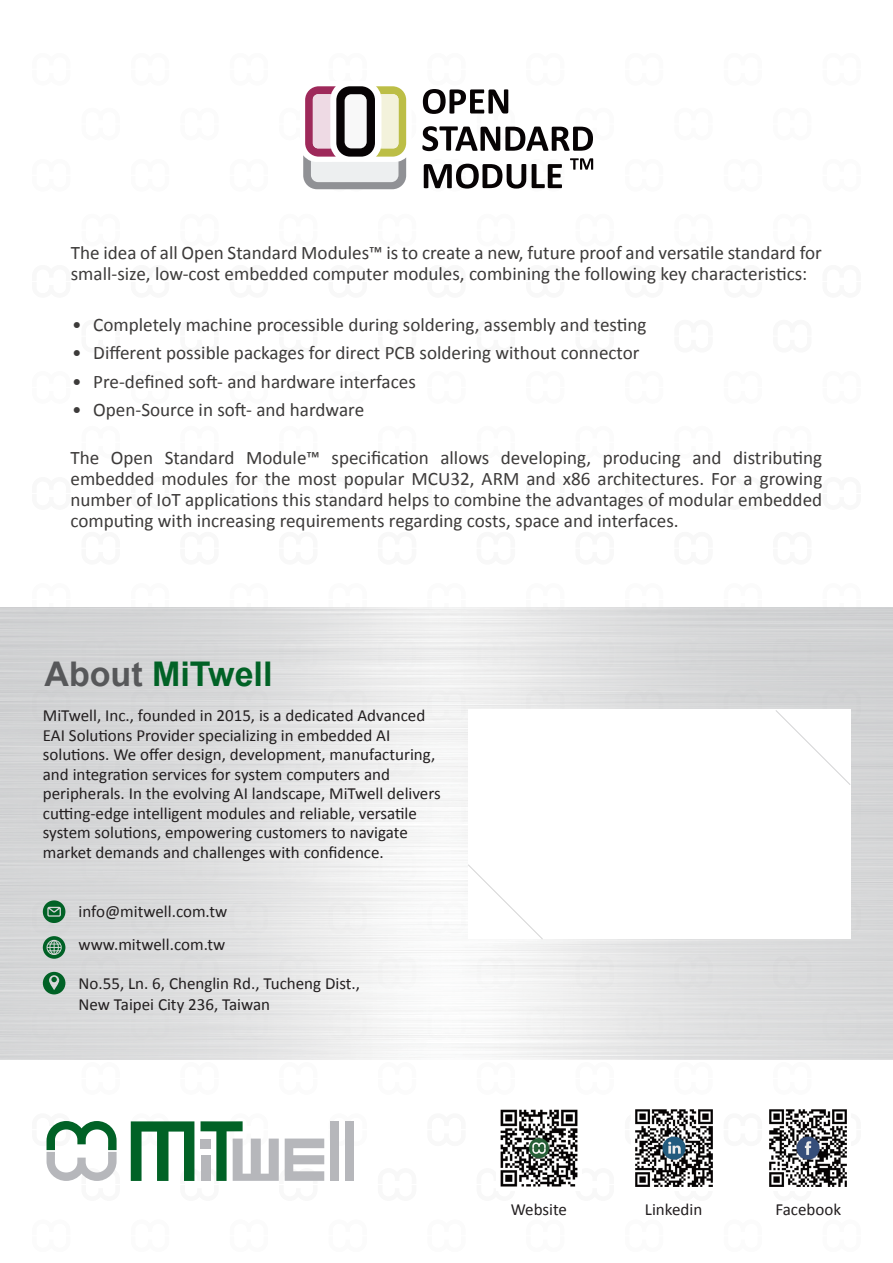
<style>
.page{position:relative;width:893px;height:1263px;background:#fff}
.page>*{position:absolute;margin:0;border:0;box-sizing:border-box;transform-origin:0 0}
.t1{font:700 34.05px "Arial";color:#016226}
.t2{font:19.2px/21px "Calibri";color:#3d3b3a}
.t3{font:16.95px/19.5px "Calibri";color:#231f20}
.s1{color:#57585a}
</style>
<div class="page">
<svg style="left:0;top:607px;width:893px;height:453px;fill:#dddede"></svg>
<svg style="left:422px;top:89px;width:171px;height:62px"></svg>
<svg style="left:424px;top:163px;width:138px;height:26px"></svg>
<svg style="left:570px;top:158px;width:23px;height:12px"></svg>
<svg style="left:303px;top:86px;width:104px;height:104px"></svg>
<svg style="left:131px;top:1121px;width:223px;height:60px"></svg>
<svg style="left:46px;top:1121px;width:71px;height:60px"></svg>
<svg style="left:43px;top:972px;width:22px;height:22px"></svg>
<svg style="left:32px;top:900px;width:39px;height:59px;background:#9cb6a7"></svg>
<img style="left:500px;top:1109px;width:78px;height:78px">
<img style="left:635px;top:1109px;width:78px;height:78px">
<img style="left:769px;top:1109px;width:78px;height:78px">
<div style="left:468px;top:710px;width:383px;height:229px;background:#fff"></div>
<svg style="left:773px;top:689px;width:88px;height:97px"></svg>
<svg style="left:427px;top:850px;width:137px;height:90px"></svg>
<p class="t2" style="left:71px;top:242px;width:753px">The idea of all Open Standard Modules™ is to create a new, future proof and versatile standard for small-size, low-cost embedded computer modules, combining the following key characteristics:</p>
<p class="t2" style="left:72px;top:313px;width:576px">• Completely machine processible during soldering, assembly and testing</p>
<p class="t2" style="left:72px;top:342px;width:569px">• Different possible packages for direct PCB soldering without connector</p>
<p class="t2" style="left:72px;top:370px;width:345px">• Pre-defined soft- and hardware interfaces</p>
<p class="t2" style="left:72px;top:399px;width:294px">• Open-Source in soft- and hardware</p>
<p class="t2" style="left:70px;top:447px;width:753px;text-align:justify">The Open Standard Module™ specification allows developing, producing and distributing embedded modules for the most popular MCU32, ARM and x86 architectures. For a growing number of IoT applications this standard helps to combine the advantages of modular embedded computing with increasing requirements regarding costs, space and interfaces.</p>
<h1 class="t1" style="left:44px;top:652px;width:230px"><span class="s1">About</span> MiTwell</h1>
<p class="t3" style="left:43px;top:705px;width:399px">MiTwell, Inc., founded in 2015, is a dedicated Advanced EAI Solutions Provider specializing in embedded AI solutions. We offer design, development, manufacturing, and integration services for system computers and peripherals. In the evolving AI landscape, MiTwell delivers cutting-edge intelligent modules and reliable, versatile system solutions, empowering customers to navigate market demands and challenges with confidence.</p>
<p class="t3" style="left:79px;top:901px;width:150px">info@mitwell.com.tw</p>
<p class="t3" style="left:79px;top:934px;width:148px">www.mitwell.com.tw</p>
<p class="t3" style="left:79px;top:973px;width:283px;line-height:21px">No.55, Ln. 6, Chenglin Rd., Tucheng Dist.,<br>New Taipei City 236, Taiwan</p>
<p class="t3" style="left:511px;top:1199px;width:58px">Website</p>
<p class="t3" style="left:645px;top:1199px;width:59px">Linkedin</p>
<p class="t3" style="left:775px;top:1199px;width:67px">Facebook</p>
</div>
